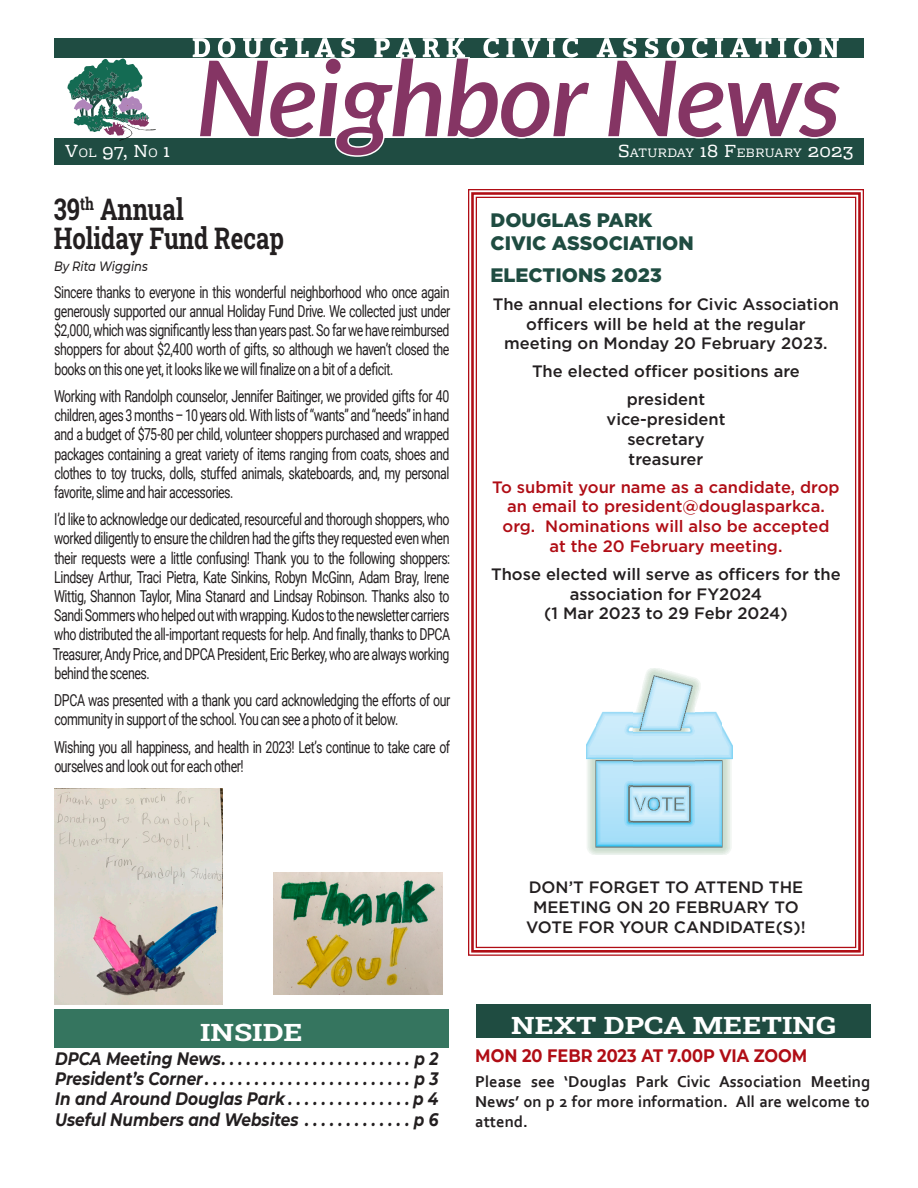
<style>
.page{position:relative;width:918px;height:1188px;background:#fff}
.page>*{position:absolute;margin:0;border:0;box-sizing:border-box;transform-origin:0 0}
.Article_Header{font:30px/28.5px "Roboto Slab";color:#231f20;scale:.8 1}
.Inside{font:24px "Roboto Slab";color:#fff;scale:1.25 1}
.Holiday_Drive_Header{font:900 19.5px/23.4px "Gotham";color:#1f4c41}
.Content_Tight{font:italic 700 18px "Montserrat";color:#231f20;scale:.85 1}
.Next_Mtg_Bold{font:700 18px "Montserrat";color:#b00d15;scale:.9 1}
.t1{font:18px "Rhodium Libre";color:#fff}
.Article_Text_Succesi{font:16.5px/19.2px "Roboto";letter-spacing:-.04em;color:#231f20;text-align:justify;scale:.75 1}
.Member_Drive_Text{font:500 16.5px/19.8px "Gotham";color:#231f20;text-align:center}
.Member_Drive_Text-2{font:500 16.5px/19.8px "Gotham";color:#b00d15;text-align:center}
.Next_Mtg{font:700 16.5px/19.8px "Corbel";color:#231f20;text-align:justify}
.Byline{font:italic 500 13.5px "Montserrat";color:#231f20;scale:.85 1}
.t2{font:12.6px "Rhodium Libre";letter-spacing:.03em;color:#fff}
.s1{font-size:12.6px}
.s2{font-size:18px}
</style>
<div class="page">
<div style="left:54px;top:138px;width:810px;height:27px;background:#1f4c42"></div>
<div style="left:54px;top:38px;width:810px;height:19px;background:#1f4c42"></div>
<svg style="left:200px;top:57px;width:642px;height:100px"></svg>
<svg style="left:193px;top:38px;width:646px;height:20px"></svg>
<svg style="left:67px;top:57px;width:90px;height:84px"></svg>
<div style="left:54px;top:1009px;width:395px;height:39px;background:#35755f"></div>
<div style="left:476px;top:1004px;width:395px;height:34px;background:#1f4c41"></div>
<svg style="left:468px;top:189px;width:396px;height:767px"></svg>
<div style="left:471px;top:192px;width:390px;height:761px;border:3px solid #b00d15"></div>
<img style="left:640px;top:668px;width:57px;height:187px">
<img style="left:695px;top:677px;width:11px;height:178px">
<img style="left:631px;top:686px;width:11px;height:169px">
<img style="left:594px;top:705px;width:39px;height:150px">
<img style="left:705px;top:705px;width:19px;height:150px">
<img style="left:586px;top:724px;width:10px;height:131px">
<img style="left:723px;top:724px;width:10px;height:131px">
<img style="left:54px;top:788px;width:169px;height:216px">
<img style="left:273px;top:873px;width:169px;height:121px">
<p class="t1" style="left:65px;top:140px;width:107px">V<span class="s1">OL</span> 97, N<span class="s1">O</span> 1</p>
<p class="t2" style="left:618px;top:145px;width:236px"><span class="s2">S</span>ATURDAY <span class="s2">18 F</span>EBRUARY <span class="s2">2023</span></p>
<p class="Article_Header" style="left:54px;top:195px;width:289px">39<sup>th</sup> Annual<br>Holiday Fund Recap</p>
<p class="Byline" style="left:54px;top:256px;width:112px">By Rita Wiggins</p>
<p class="Article_Text_Succesi" style="left:54px;top:282px;width:530px">Sincere thanks to everyone in this wonderful neighborhood who once again generously supported our annual Holiday Fund Drive. We collected just under $2,000, which was significantly less than years past. So far we have reimbursed shoppers for about $2,400 worth of gifts, so although we haven’t closed the books on this one yet, it looks like we will finalize on a bit of a deficit.</p>
<p class="Article_Text_Succesi" style="left:54px;top:386px;width:529px">Working with Randolph counselor, Jennifer Baitinger, we provided gifts for 40 children, ages 3 months – 10 years old. With lists of “wants” and “needs” in hand and a budget of $75-80 per child, volunteer shoppers purchased and wrapped packages containing a great variety of items ranging from coats, shoes and clothes to toy trucks, dolls, stuffed animals, skateboards, and, my personal favorite, slime and hair accessories.</p>
<p class="Article_Text_Succesi" style="left:53px;top:509px;width:531px">I’d like to acknowledge our dedicated, resourceful and thorough shoppers, who worked diligently to ensure the children had the gifts they requested even when their requests were a little confusing! Thank you to the following shoppers:<br>Lindsey Arthur, Traci Pietra, Kate Sinkins, Robyn McGinn, Adam Bray, Irene Wittig, Shannon Taylor, Mina Stanard and Lindsay Robinson. Thanks also to Sandi Sommers who helped out with wrapping. Kudos to the newsletter carriers who distributed the all-important requests for help. And finally, thanks to DPCA Treasurer, Andy Price, and DPCA President, Eric Berkey, who are always working behind the scenes.</p>
<p class="Article_Text_Succesi" style="left:54px;top:690px;width:530px">DPCA was presented with a thank you card acknowledging the efforts of our community in support of the school. You can see a photo of it below.</p>
<p class="Article_Text_Succesi" style="left:54px;top:737px;width:530px">Wishing you all happiness, and health in 2023! Let’s continue to take care of ourselves and look out for each other!</p>
<p class="Holiday_Drive_Header" style="left:490px;top:208px;width:205px">DOUGLAS PARK<br>CIVIC ASSOCIATION</p>
<p class="Holiday_Drive_Header" style="left:490px;top:263px;width:173px">ELECTIONS 2023</p>
<p class="Member_Drive_Text" style="left:493px;top:294px;width:348px">The annual elections for Civic Association officers will be held at the regular meeting on Monday 20 February 2023.</p>
<p class="Member_Drive_Text" style="left:532px;top:361px;width:269px">The elected officer positions are</p>
<p class="Member_Drive_Text" style="left:607px;top:389px;width:120px">president vice-president secretary treasurer</p>
<p class="Member_Drive_Text-2" style="left:492px;top:477px;width:349px">To submit your name as a candidate, drop an email to president@douglasparkca. org. Nominations will also be accepted at the 20 February meeting.</p>
<p class="Member_Drive_Text" style="left:491px;top:564px;width:351px">Those elected will serve as officers for the association for FY2024<br>(1 Mar 2023 to 29 Febr 2024)</p>
<p class="Inside" style="left:200px;top:1016px;width:84px">INSIDE</p>
<p class="Content_Tight" style="left:55px;top:1046px;width:453px">DPCA Meeting News . . . . . . . . . . . . . . . . . . . . . . . p 2</p>
<p class="Content_Tight" style="left:55px;top:1066px;width:453px">President’s Corner . . . . . . . . . . . . . . . . . . . . . . . . . p 3</p>
<p class="Content_Tight" style="left:55px;top:1086px;width:453px">In and Around Douglas Park . . . . . . . . . . . . . . p 4</p>
<p class="Content_Tight" style="left:55px;top:1106px;width:453px">Useful Numbers and Websites . . . . . . . . . . . . . p 6</p>
<p class="Member_Drive_Text" style="left:526px;top:877px;width:281px">DON’T FORGET TO ATTEND THE<br>MEETING ON 20 FEBRUARY TO<br>VOTE FOR YOUR CANDIDATE(S)!</p>
<p class="Inside" style="left:511px;top:1009px;width:261px">NEXT DPCA MEETING</p>
<p class="Next_Mtg_Bold" style="left:475px;top:1043px;width:370px">MON 20 FEBR 2023 AT 7.00P VIA ZOOM</p>
<p class="Next_Mtg" style="left:475px;top:1071px;width:396px">Please see ‘Douglas Park Civic Association Meeting News’ on p 2 for more information. All are welcome to attend.</p>
</div>
